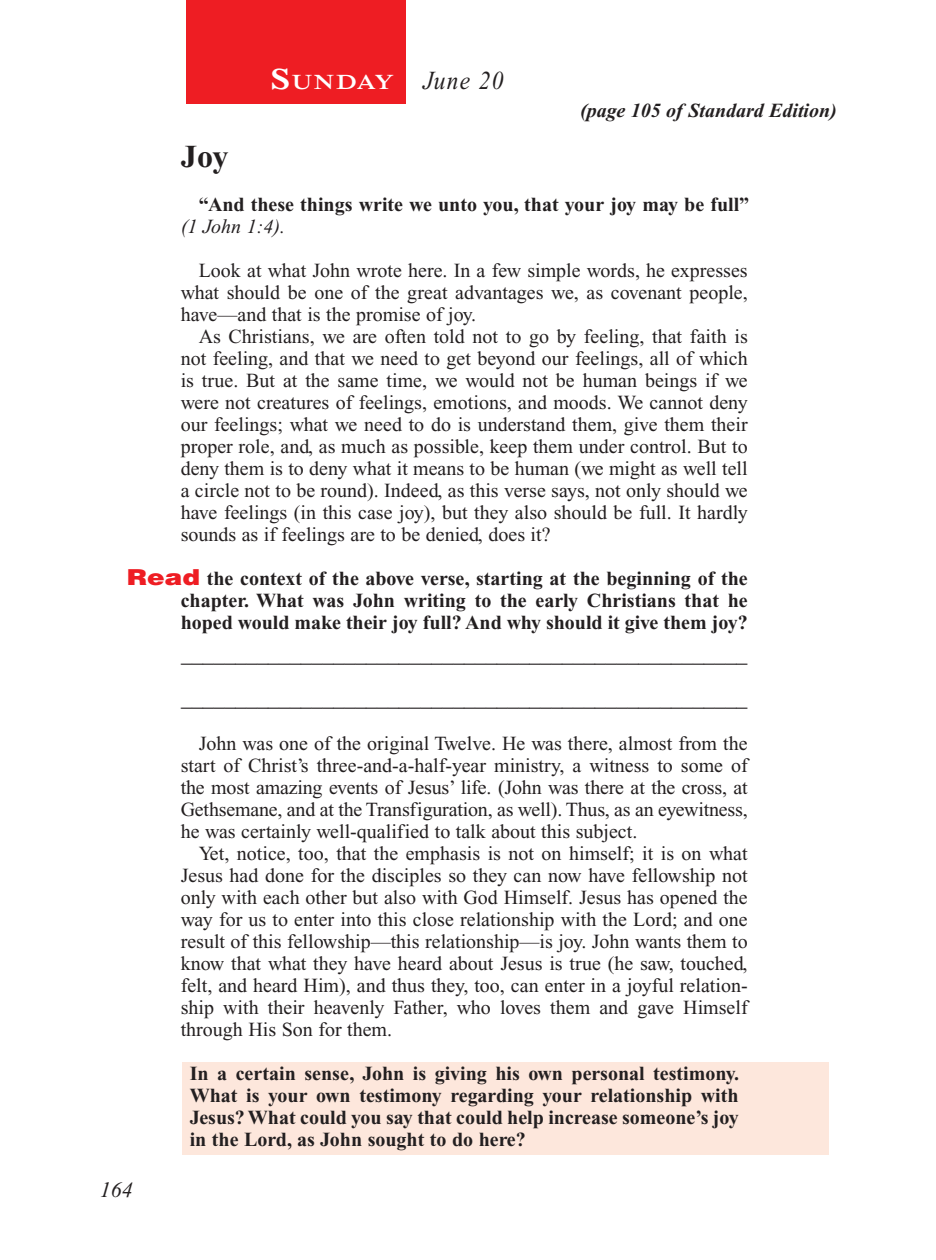
<style>
.page{position:relative;width:936px;height:1260px;background:#fff}
.page>*{position:absolute;margin:0;border:0;box-sizing:border-box;transform-origin:0 0}
.Head{font:700 32px "Times New Roman PS Std";color:#231f20}
.Lesson_Dates{font:italic 26px "Times New Roman PS Std";letter-spacing:.05em;color:#231f20;scale:.9 1}
.Blank_Lines{font:22px "Times New Roman PS Std";color:#231f20}
.t1{font:italic 22px "Times New Roman PS Std";color:#231f20}
.Daily_Header{font:600 21px "Times NRMT Std";letter-spacing:.045em;color:#fff;scale:1.1 1}
.Body{font:20px/22px "Times New Roman PS Std";color:#231f20;text-align:justify}
.Body_SB{font:20px/22px "Times New Roman PS Std";color:#231f20;text-align:justify}
.x-screened_box-text{font:700 20px/22px "Times New Roman PS Std";color:#231f20;text-align:justify}
.Question{font:700 20px/22px "Times New Roman PS Std";color:#231f20;text-align:justify}
.Body-2{font:700 20px/22px "Times New Roman PS Std";color:#231f20}
.Page_from_SE{font:italic 700 20px "Times New Roman PS Std";color:#231f20}
.s1{font-size:30px}
.s2{font-weight:400;font-style:italic}
.s3{font-family:"Helvetica LT Std";font-weight:900;font-size:22px;color:#ee1d23}
</style>
<div class="page">
<div style="left:186px;top:0;width:220px;height:103px;background:#ee1d23"></div>
<div style="left:183px;top:1062px;width:646px;height:92px;background:#fde7dc"></div>
<p class="Daily_Header" style="left:270px;top:70px;width:114px"><span class="s1">S</span>UNDAY</p>
<p class="Lesson_Dates" style="left:423px;top:66px;width:91px">June 20</p>
<p class="Page_from_SE" style="left:580px;top:100px;width:258px">(page 105 of Standard Edition)</p>
<p class="Head" style="left:181px;top:138px;width:49px">Joy</p>
<p class="Body-2" style="left:181px;top:193px;width:570px;text-indent:18px">“And these things write we unto you, that your joy may be full” <span class="s2">(1 John 1:4).</span></p>
<p class="Body_SB" style="left:181px;top:259px;width:569px;text-indent:18px">Look at what John wrote here. In a few simple words, he expresses what should be one of the great advantages we, as covenant people, have—and that is the promise of joy.</p>
<p class="Body" style="left:181px;top:325px;width:569px;text-indent:18px">As Christians, we are often told not to go by feeling, that faith is not feeling, and that we need to get beyond our feelings, all of which is true. But at the same time, we would not be human beings if we were not creatures of feelings, emotions, and moods. We cannot deny our feelings; what we need to do is understand them, give them their proper role, and, as much as possible, keep them under control. But to deny them is to deny what it means to be human (we might as well tell a circle not to be round). Indeed, as this verse says, not only should we have feelings (in this case joy), but they also should be full. It hardly sounds as if feelings are to be denied, does it?</p>
<p class="Question" style="left:181px;top:567px;width:569px;text-indent:-54px"><span class="s3">Read</span> the context of the above verse, starting at the beginning of the chapter. What was John writing to the early Christians that he hoped would make their joy full? And why should it give them joy?</p>
<p class="Blank_Lines" style="left:181px;top:642px;width:568px">____________________________________________________</p>
<p class="t1" style="left:100px;top:1178px;width:34px">164</p>
<p class="Blank_Lines" style="left:181px;top:686px;width:568px">____________________________________________________</p>
<p class="Body_SB" style="left:181px;top:732px;width:569px;text-indent:18px">John was one of the original Twelve. He was there, almost from the start of Christ’s three-and-a-half-year ministry, a witness to some of the most amazing events of Jesus’ life. (John was there at the cross, at Gethsemane, and at the Transfiguration, as well). Thus, as an eyewitness, he was certainly well-qualified to talk about this subject.</p>
<p class="Body" style="left:181px;top:842px;width:569px;text-indent:18px">Yet, notice, too, that the emphasis is not on himself; it is on what Jesus had done for the disciples so they can now have fellowship not only with each other but also with God Himself. Jesus has opened the way for us to enter into this close relationship with the Lord; and one result of this fellowship—this relationship—is joy. John wants them to know that what they have heard about Jesus is true (he saw, touched, felt, and heard Him), and thus they, too, can enter in a joyful relation&shy;ship with their heavenly Father, who loves them and gave Himself through His Son for them.</p>
<p class="x-screened_box-text" style="left:190px;top:1062px;width:551px">In a certain sense, John is giving his own personal testimony.<br>What is your own testimony regarding your relationship with Jesus? What could you say that could help increase someone’s joy in the Lord, as John sought to do here?</p>
</div>
